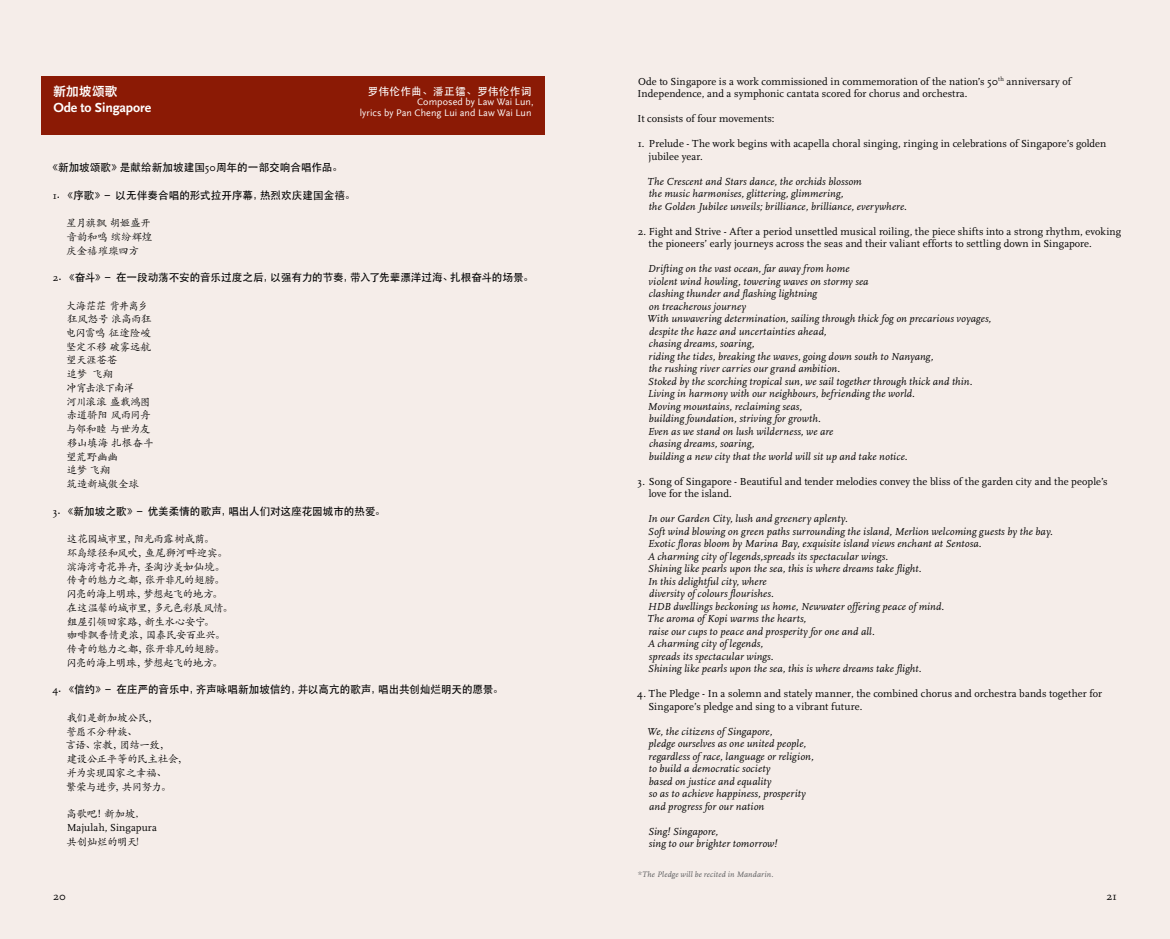
<style>
.page{position:relative;width:1170px;height:939px;background:#fff}
.page>*{position:absolute;margin:0;border:0;box-sizing:border-box;transform-origin:0 0}
.t1{font:700 13.75px "Scala Sans";letter-spacing:-.01em;color:#fff}
.t2{font:12.5px "Hiragino Sans GB W6";letter-spacing:.03em;color:#fff}
.t3{font:11.25px "Scala";color:#000}
.t4{font:italic 10.62px/12.5px "Scala";letter-spacing:.015em;color:#000}
.t5{font:10.62px/12.5px "Scala";letter-spacing:.01em;color:#000}
.t6{font:10.62px/13.8px "ST Kaiti SC";letter-spacing:-.05em;color:#000}
.t7{font:500 10.62px "ST Heiti SC";letter-spacing:-.01em;color:#000}
.t8{font:500 10.62px "ST Heiti SC";letter-spacing:.03em;color:#fff}
.t9{font:10px/11.2px "Scala Sans";letter-spacing:.01em;color:#fff;text-align:right}
.t10{font:italic 8.12px "Scala";letter-spacing:.025em;color:#58595b}
.s1{font-family:"Scala";font-weight:400}
</style>
<div class="page">
<div style="left:0;top:0;width:1169px;height:939px;background:#f5ede9"></div>
<div style="left:41px;top:77px;width:503px;height:58px;background:#8b1a05"></div>
<p class="t2" style="left:53px;top:83px;width:66px">新加坡颂歌</p>
<p class="t1" style="left:53px;top:100px;width:99px">Ode to Singapore</p>
<p class="t8" style="left:367px;top:85px;width:165px">罗伟伦作曲、潘正镭、罗伟伦作词</p>
<p class="t9" style="left:360px;top:96px;width:175px">Composed by Law Wai Lun,<br>lyrics by Pan Cheng Lui and Law Wai Lun</p>
<p class="t7" style="left:47px;top:161px;width:297px">《新加坡颂歌》是献给新加坡建国<span class="s1">50</span>周年的一部交响合唱作品。</p>
<p class="t7" style="left:53px;top:189px;width:304px"><span class="s1">1</span>. 《序歌》－ 以无伴奏合唱的形式拉开序幕，热烈欢庆建国金禧。</p>
<p class="t6" style="left:66px;top:215px;width:88px">星月旗飘 胡姬盛开音韵和鸣 缤纷辉煌庆金禧璀璨四方</p>
<p class="t7" style="left:53px;top:271px;width:482px"><span class="s1">2</span>. 《奋斗》－ 在一段动荡不安的音乐过度之后，以强有力的节奏，带入了先辈漂洋过海、扎根奋斗的场景。</p>
<p class="t6" style="left:65px;top:298px;width:90px">大海茫茫 背井离乡狂风怒号 浪高雨狂电闪雷鸣 征途险峻坚定不移 破雾远航望天涯苍苍<br>追梦 飞翔<br>冲宵击浪下南洋<br>河川滚滚 盛载鸿图赤道骄阳 风雨同舟与邻和睦 与世为友移山填海 扎根奋斗望荒野幽幽<br>追梦 飞翔<br>筑造新城傲全球</p>
<p class="t7" style="left:53px;top:505px;width:334px"><span class="s1">3</span>. 《新加坡之歌》－ 优美柔情的歌声，唱出人们对这座花园城市的热爱。</p>
<p class="t6" style="left:66px;top:532px;width:168px">这花园城市里，阳光雨露树成荫。<br>环岛绿径和风吹，鱼尾狮河畔迎宾。滨海湾奇花异卉，圣淘沙美如仙境。传奇的魅力之都，张开非凡的翅膀。闪亮的海上明珠，梦想起飞的地方。在这温馨的城市里，多元色彩展风情。组屋引领回家路，新生水心安宁。<br>咖啡飘香情更浓，国泰民安百业兴。传奇的魅力之都，张开非凡的翅膀。闪亮的海上明珠，梦想起飞的地方。</p>
<p class="t7" style="left:52px;top:684px;width:452px"><span class="s1">4</span>. 《信约》－ 在庄严的音乐中，齐声咏唱新加坡信约，并以高亢的歌声，唱出共创灿烂明天的愿景。</p>
<p class="t6" style="left:65px;top:710px;width:124px">我们是新加坡公民，<br>誓愿不分种族、<br>言语、宗教，团结一致，<br>建设公正平等的民主社会，并为实现国家之幸福、<br>繁荣与进步，共同努力。</p>
<p class="t6" style="left:66px;top:807px;width:73px">高歌吧！新加坡,</p>
<p class="t5" style="left:67px;top:821px;width:91px">Majulah, Singapura</p>
<p class="t6" style="left:66px;top:834px;width:74px">共创灿烂的明天!</p>
<p class="t5" style="left:637px;top:75px;width:435px">Ode to Singapore is a work commissioned in commemoration of the nation’s 50<sup>th</sup> anniversary of<br>Independence, and a symphonic cantata scored for chorus and orchestra.</p>
<p class="t5" style="left:637px;top:113px;width:138px">It consists of four movements:</p>
<p class="t5" style="left:648px;top:138px;width:459px;text-indent:-11px">1. Prelude - The work begins with acapella choral singing, ringing in celebrations of Singapore’s golden jubilee year.</p>
<p class="t4" style="left:647px;top:175px;width:261px">The Crescent and Stars dance, the orchids blossom<br>the music harmonises, glittering, glimmering,<br>the Golden Jubilee unveils; brilliance, brilliance, everywhere.</p>
<p class="t5" style="left:648px;top:225px;width:474px;text-indent:-11px">2. Fight and Strive - After a period unsettled musical roiling, the piece shifts into a strong rhythm, evoking the pioneers’ early journeys across the seas and their valiant efforts to settling down in Singapore.</p>
<p class="t4" style="left:646px;top:263px;width:346px">Drifting on the vast ocean, far away from home<br>violent wind howling, towering waves on stormy sea<br>clashing thunder and flashing lightning<br>on treacherous journey<br>With unwavering determination, sailing through thick fog on precarious voyages, despite the haze and uncertainties ahead,<br>chasing dreams, soaring,<br>riding the tides, breaking the waves, going down south to Nanyang,<br>the rushing river carries our grand ambition.<br>Stoked by the scorching tropical sun, we sail together through thick and thin.<br>Living in harmony with our neighbours, befriending the world.<br>Moving mountains, reclaiming seas,<br>building foundation, striving for growth.<br>Even as we stand on lush wilderness, we are<br>chasing dreams, soaring,<br>building a new city that the world will sit up and take notice.</p>
<p class="t5" style="left:648px;top:475px;width:460px;text-indent:-11px">3. Song of Singapore - Beautiful and tender melodies convey the bliss of the garden city and the people’s love for the island.</p>
<p class="t4" style="left:647px;top:513px;width:407px">In our Garden City, lush and greenery aplenty.<br>Soft wind blowing on green paths surrounding the island, Merlion welcoming guests by the bay.<br>Exotic floras bloom by Marina Bay, exquisite island views enchant at Sentosa.<br>A charming city of legends,spreads its spectacular wings.<br>Shining like pearls upon the sea, this is where dreams take flight.<br>In this delightful city, where<br>diversity of colours flourishes.<br>HDB dwellings beckoning us home, Newwater offering peace of mind.<br>The aroma of Kopi warms the hearts,<br>raise our cups to peace and prosperity for one and all.<br>A charming city of legends,<br>spreads its spectacular wings.<br>Shining like pearls upon the sea, this is where dreams take flight.</p>
<p class="t5" style="left:648px;top:688px;width:455px;text-indent:-11px">4. The Pledge - In a solemn and stately manner, the combined chorus and orchestra bands together for<br>Singapore’s pledge and sing to a vibrant future.</p>
<p class="t4" style="left:646px;top:725px;width:168px">We, the citizens of Singapore,<br>pledge ourselves as one united people, regardless of race, language or religion, to build a democratic society<br>based on justice and equality<br>so as to achieve happiness, prosperity and progress for our nation</p>
<p class="t4" style="left:648px;top:825px;width:131px">Sing! Singapore,<br>sing to our brighter tomorrow!</p>
<p class="t10" style="left:638px;top:870px;width:137px">*The Pledge will be recited in Mandarin.</p>
<p class="t3" style="left:53px;top:890px;width:14px">20</p>
<p class="t3" style="left:1106px;top:890px;width:12px">21</p>
</div>
